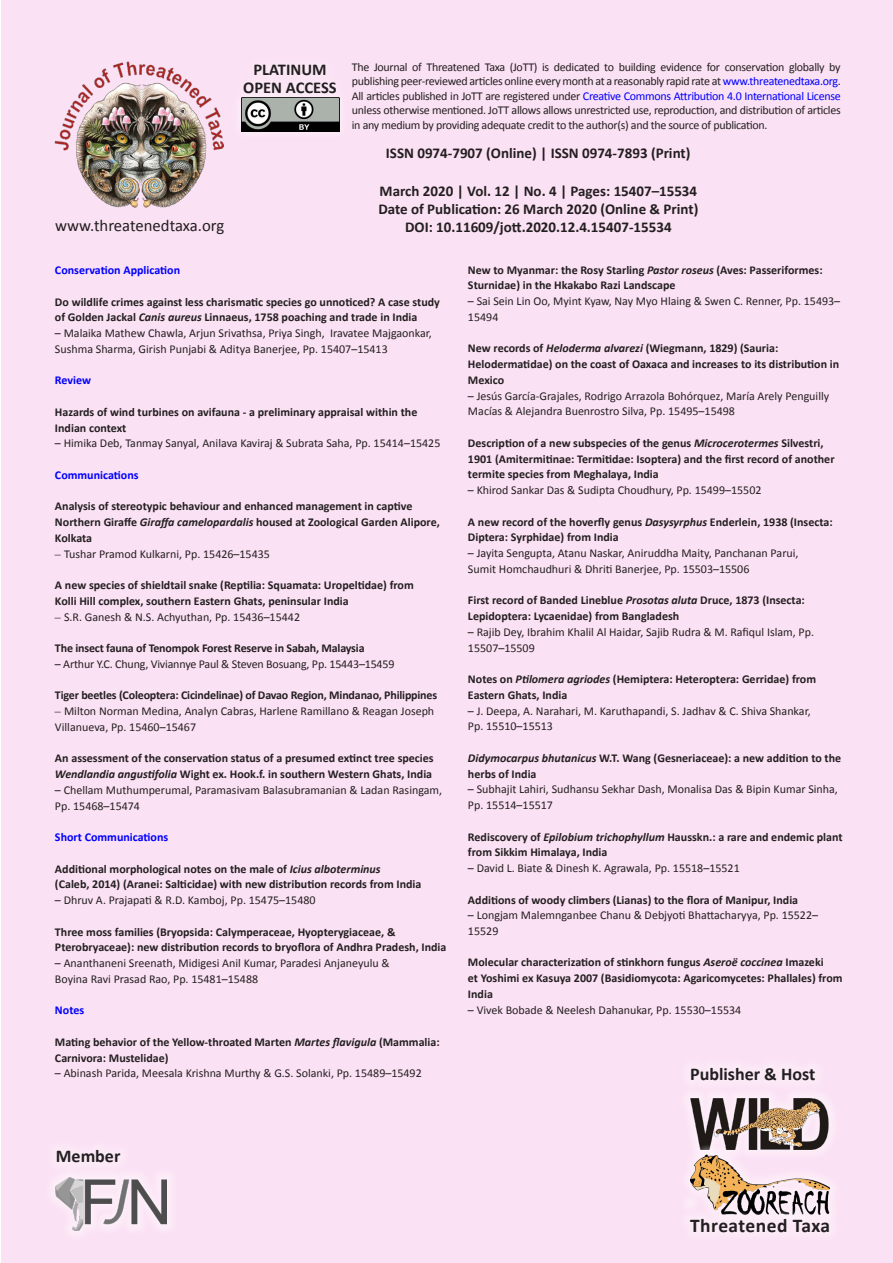
<style>
.page{position:relative;width:893px;height:1263px;background:#fff}
.page>*{position:absolute;margin:0;border:0;box-sizing:border-box;transform-origin:0 0}
.t1{font:19.5px "Calibri Bold 2";letter-spacing:.02em;color:#231f20}
.t2{font:18px "Calibri Bold 2";color:#231f20}
.t3{font:16.65px "Calibri";color:#231f20}
.t4{font:700 16.5px "Calibri";color:#231f20}
.t5{font:700 15px "Calibri";color:#231f20}
.t6{font:700 12px/15.8px "Calibri";color:#231f20}
.t7{font:12px/15.8px "Calibri";color:#231f20}
.t8{font:700 12px "Calibri";color:#00f}
.s1{color:#00f}
.s2{font-family:"Calibri Bold 2";font-weight:400}
.s3{font-style:italic}
.s4{font-family:"Calibri Bold Italic 2";font-weight:400}
.s5{font-family:"Times New Roman"}
</style>
<div class="page">
<div style="left:1px;top:0;width:891px;height:1263px;background:#fbe1f4"></div>
<img style="left:56px;top:1177px;width:111px;height:54px">
<div style="left:46px;top:1140px;width:85px;height:33px;background:#fbe7f6"></div>
<div style="left:680px;top:1088px;width:159px;height:72px;background:#fbe5f5"></div>
<img style="left:690px;top:1098px;width:139px;height:46px">
<svg style="left:688px;top:1144px;width:145px;height:61px"></svg>
<img style="left:690px;top:1154px;width:140px;height:55px">
<div style="left:680px;top:1209px;width:159px;height:33px;background:#fff;opacity:.75"></div>
<div style="left:681px;top:1058px;width:144px;height:32px;background:#fbe8f6"></div>
<img style="left:55px;top:62px;width:168px;height:145px">
<img style="left:241px;top:102px;width:99px;height:30px">
<div style="left:235px;top:54px;width:110px;height:48px;background:#fff;opacity:.75"></div>
<p class="t4" style="left:253px;top:59px;width:75px">PLATINUM</p>
<p class="t4" style="left:243px;top:77px;width:95px">OPEN ACCESS</p>
<p class="t7" style="left:352px;top:60px;width:490px;line-height:14.4px;text-align:justify">The Journal of Threatened Taxa (JoTT) is dedicated to building evidence for conservation globally by publishing peer-reviewed articles online every month at a reasonably rapid rate at <span class="s1">www.threatenedtaxa.org</span>.<br>All articles published in JoTT are registered under <span class="s1">Creative Commons Attribution 4.0 International License </span>unless otherwise mentioned. JoTT allows allows unrestricted use, reproduction, and distribution of articles in any medium by providing adequate credit to the author(s) and the source of publication.</p>
<p class="t5" style="left:386px;top:143px;width:306px">ISSN 0974-7907 (Online) | ISSN 0974-7893 (Print)</p>
<p class="t5" style="left:380px;top:182px;width:319px">March 2020 | Vol. 12 | No. 4 | Pages: 15407–15534</p>
<p class="t5" style="left:378px;top:200px;width:321px">Date of Publication: 26 March 2020 (Online &amp; Print)</p>
<p class="t3" style="left:55px;top:215px;width:171px">www.threatenedtaxa.org</p>
<p class="t5" style="left:405px;top:218px;width:268px">DOI: 10.11609/jott.2020.12.4.15407-15534</p>
<p class="t8" style="left:55px;top:262px;width:127px">Conservation Application</p>
<p class="t6" style="left:55px;top:294px;width:386px">Do wildlife crimes against less charismatic species go unnoticed? A case study <span class="s2">of Golden Jackal</span> <span class="s3">Canis aureus</span> Linnaeus, 1758 poaching and trade in India</p>
<p class="t7" style="left:55px;top:325px;width:378px">– Malaika Mathew Chawla, Arjun Srivathsa, Priya Singh, Iravatee Majgaonkar,<br>Sushma Sharma, Girish Punjabi &amp; Aditya Banerjee, Pp. 15407–15413</p>
<p class="t8" style="left:55px;top:373px;width:38px">Review</p>
<p class="t6" style="left:55px;top:404px;width:364px">Hazards of wind turbines on avifauna - a preliminary appraisal within the<br>Indian context</p>
<p class="t7" style="left:55px;top:436px;width:387px">– Himika Deb, Tanmay Sanyal, Anilava Kaviraj &amp; Subrata Saha, Pp. 15414–15425</p>
<p class="t8" style="left:55px;top:467px;width:85px">Communications</p>
<p class="t6" style="left:55px;top:498px;width:386px">Analysis of stereotypic behaviour and enhanced management in captive<br>Northern Giraffe <span class="s4">Giraffa camelopardalis</span> housed at Zoological Garden Alipore,<br><span class="s2">Kolkata</span></p>
<p class="t7" style="left:55px;top:546px;width:216px"><span class="s5">–</span> Tushar Pramod Kulkarni, Pp. 15426–15435</p>
<p class="t6" style="left:55px;top:577px;width:360px">A new species of shieldtail snake (Reptilia: Squamata: Uropeltidae) from</p>
<p class="t6" style="left:55px;top:593px;width:295px">Kolli Hill complex, southern Eastern Ghats, peninsular India</p>
<p class="t7" style="left:55px;top:609px;width:247px"><span class="s5">–</span> S.R. Ganesh &amp; N.S. Achyuthan, Pp. 15436–15442</p>
<p class="t6" style="left:55px;top:640px;width:311px">The insect fauna of Tenompok Forest Reserve in Sabah, Malaysia</p>
<p class="t7" style="left:55px;top:656px;width:341px">– Arthur Y.C. Chung, Viviannye Paul &amp; Steven Bosuang, Pp. 15443–15459</p>
<p class="t6" style="left:55px;top:687px;width:384px">Tiger beetles (Coleoptera: Cicindelinae) of Davao Region, Mindanao, Philippines</p>
<p class="t7" style="left:55px;top:703px;width:381px"><span class="s5">–</span> Milton Norman Medina, Analyn Cabras, Harlene Ramillano &amp; Reagan Joseph<br>Villanueva, Pp. 15460–15467</p>
<p class="t6" style="left:55px;top:750px;width:380px">An assessment of the conservation status of a presumed extinct tree species<br><span class="s4">Wendlandia angustifolia</span> Wight ex. Hook.f. in southern Western Ghats, India</p>
<p class="t7" style="left:55px;top:782px;width:389px">– Chellam Muthumperumal, Paramasivam Balasubramanian &amp; Ladan Rasingam,<br>Pp. 15468–15474</p>
<p class="t8" style="left:55px;top:829px;width:115px">Short Communications</p>
<p class="t6" style="left:55px;top:861px;width:327px">Additional morphological notes on the male of <span class="s4">Icius alboterminus</span></p>
<p class="t6" style="left:55px;top:876px;width:368px">(Caleb, 2014) (Aranei: Salticidae) with new distribution records from India</p>
<p class="t7" style="left:55px;top:892px;width:262px">– Dhruv A. Prajapati &amp; R.D. Kamboj, Pp. 15475–15480</p>
<p class="t6" style="left:55px;top:924px;width:393px">Three moss families (Bryopsida: Calymperaceae, Hyopterygiaceae, &amp;<br>Pterobryaceae): new distribution records to bryoflora of Andhra Pradesh, India</p>
<p class="t7" style="left:55px;top:955px;width:336px">– Ananthaneni Sreenath, Midigesi Anil Kumar, Paradesi Anjaneyulu &amp;</p>
<p class="t7" style="left:55px;top:971px;width:205px">Boyina Ravi Prasad Rao, Pp. 15481–15488</p>
<p class="t8" style="left:55px;top:1003px;width:31px">Notes</p>
<p class="t6" style="left:55px;top:1034px;width:386px">Mating behavior of the Yellow-throated Marten <span class="s4">Martes flavigula</span> (Mammalia:<br>Carnivora: Mustelidae)</p>
<p class="t7" style="left:55px;top:1065px;width:368px">– Abinash Parida, Meesala Krishna Murthy &amp; G.S. Solanki, Pp. 15489–15492</p>
<p class="t6" style="left:468px;top:262px;width:356px">New to Myanmar: the Rosy Starling <span class="s4">Pastor roseus</span> (Aves: Passeriformes:<br>Sturnidae) in the Hkakabo Razi Landscape</p>
<p class="t7" style="left:468px;top:293px;width:374px">– Sai Sein Lin Oo, Myint Kyaw, Nay Myo Hlaing &amp; Swen C. Renner, Pp. 15493–<br>15494</p>
<p class="t6" style="left:468px;top:340px;width:373px">New records of <span class="s4">Heloderma alvarezi</span> (Wiegmann, 1829) (Sauria:<br>Helodermatidae) on the coast of Oaxaca and increases to its distribution in<br><span class="s2">Mexico</span></p>
<p class="t7" style="left:468px;top:388px;width:363px">– Jesús García-Grajales, Rodrigo Arrazola Bohórquez, María Arely Penguilly<br>Macías &amp; Alejandra Buenrostro Silva, Pp. 15495–15498</p>
<p class="t6" style="left:468px;top:435px;width:368px">Description of a new subspecies of the genus <span class="s4">Microcerotermes</span> Silvestri,<br>1901 (Amitermitinae: Termitidae: Isoptera) and the first record of another termite species from Meghalaya, India</p>
<p class="t7" style="left:468px;top:482px;width:295px">– Khirod Sankar Das &amp; Sudipta Choudhury, Pp. 15499–15502</p>
<p class="t6" style="left:468px;top:514px;width:366px">A new record of the hoverfly genus <span class="s4">Dasysyrphus</span> Enderlein, 1938 (Insecta:<br>Diptera: Syrphidae) from India</p>
<p class="t7" style="left:468px;top:545px;width:332px">– Jayita Sengupta, Atanu Naskar, Aniruddha Maity, Panchanan Parui,</p>
<p class="t7" style="left:468px;top:561px;width:283px">Sumit Homchaudhuri &amp; Dhriti Banerjee, Pp. 15503–15506</p>
<p class="t6" style="left:468px;top:592px;width:338px">First record of Banded Lineblue <span class="s4">Prosotas aluta</span> Druce, 1873 (Insecta:<br>Lepidoptera: Lycaenidae) from Bangladesh</p>
<p class="t7" style="left:468px;top:624px;width:348px">– Rajib Dey, Ibrahim Khalil Al Haidar, Sajib Rudra &amp; M. Rafiqul Islam, Pp.<br>15507–15509</p>
<p class="t6" style="left:468px;top:671px;width:350px">Notes on <span class="s4">Ptilomera agriodes</span> (Hemiptera: Heteroptera: Gerridae) from</p>
<p class="t6" style="left:468px;top:687px;width:101px">Eastern Ghats, India</p>
<p class="t7" style="left:468px;top:703px;width:344px">– J. Deepa, A. Narahari, M. Karuthapandi, S. Jadhav &amp; C. Shiva Shankar,</p>
<p class="t7" style="left:468px;top:718px;width:87px">Pp. 15510–15513</p>
<p class="t6" style="left:468px;top:750px;width:375px"><span class="s4">Didymocarpus bhutanicus</span> W.T. Wang (Gesneriaceae): a new addition to the herbs of India</p>
<p class="t7" style="left:468px;top:781px;width:371px">– Subhajit Lahiri, Sudhansu Sekhar Dash, Monalisa Das &amp; Bipin Kumar Sinha,</p>
<p class="t7" style="left:468px;top:797px;width:87px">Pp. 15514–15517</p>
<p class="t6" style="left:468px;top:829px;width:376px">Rediscovery of <span class="s4">Epilobium trichophyllum</span> Hausskn.: a rare and endemic plant from Sikkim Himalaya, India</p>
<p class="t7" style="left:468px;top:860px;width:273px">– David L. Biate &amp; Dinesh K. Agrawala, Pp. 15518–15521</p>
<p class="t6" style="left:468px;top:892px;width:332px">Additions of woody climbers (Lianas) to the flora of Manipur, India</p>
<p class="t7" style="left:468px;top:907px;width:352px">– Longjam Malemnganbee Chanu &amp; Debjyoti Bhattacharyya, Pp. 15522–<br>15529</p>
<p class="t6" style="left:468px;top:955px;width:357px">Molecular characterization of stinkhorn fungus <span class="s4">Aseroë coccinea</span> Imazeki</p>
<p class="t6" style="left:468px;top:970px;width:376px">et Yoshimi ex Kasuya 2007 (Basidiomycota: Agaricomycetes: Phallales) from<br>India</p>
<p class="t7" style="left:468px;top:1002px;width:275px">– Vivek Bobade &amp; Neelesh Dahanukar, Pp. 15530–15534</p>
<p class="t2" style="left:690px;top:1062px;width:127px">Publisher &amp; Host</p>
<p class="t2" style="left:56px;top:1145px;width:66px">Member</p>
<p class="t1" style="left:690px;top:1213px;width:142px">Threatened Taxa</p>
</div>
